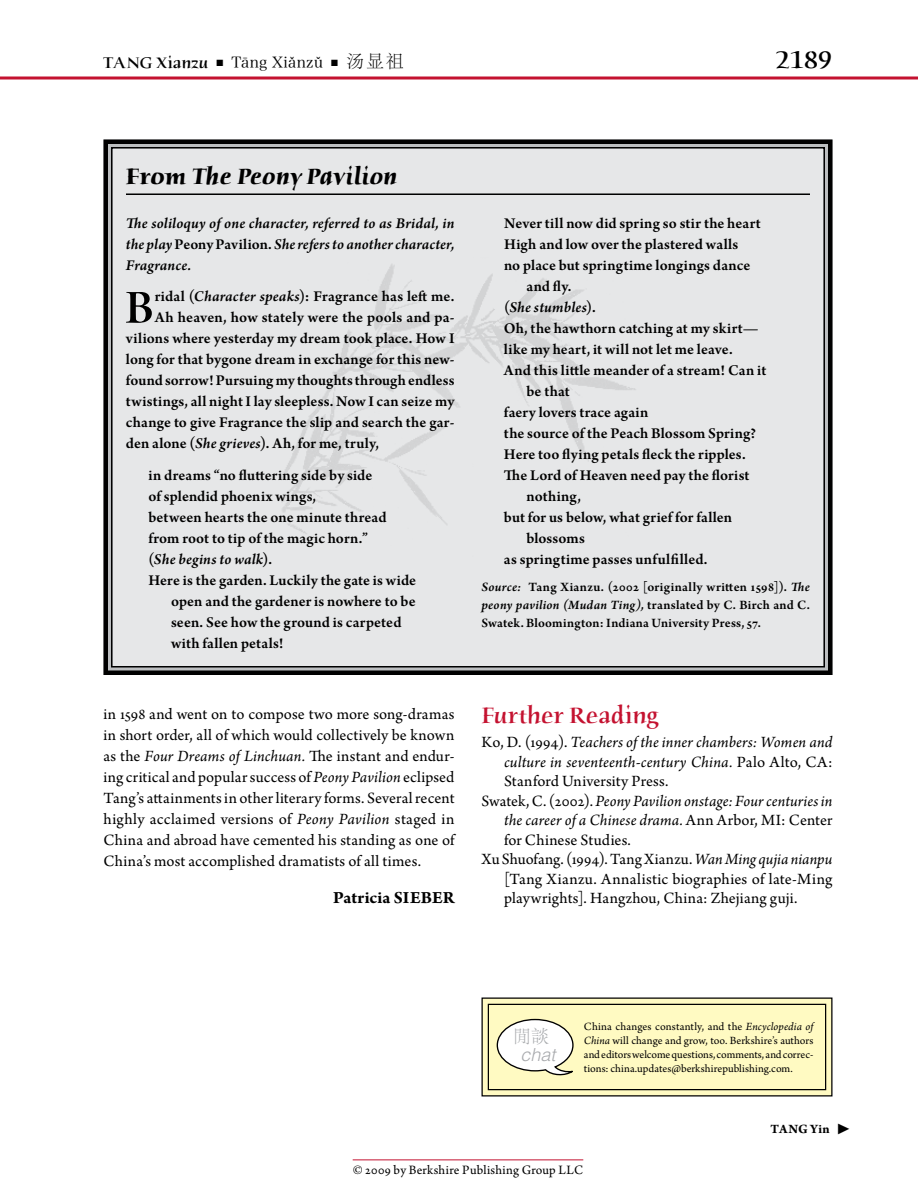
<style>
.page{position:relative;width:918px;height:1188px;background:#fff}
.page>*{position:absolute;margin:0;border:0;box-sizing:border-box;transform-origin:0 0}
.SidebarTextDrop{font:50.4px "Arno Pro Smbd Display";color:#000}
.t1{font:700 30px "Arno Pro";color:#000}
.Folio{font:500 25.5px "Humana Serif ITC Std";color:#000}
.SidebarTitle{font:italic 700 24px "Humana Serif ITC Std";color:#000}
.ReadingHead{font:500 24px "Humana Serif ITC Std";color:#c41230}
.Author{font:700 18px "Arno Pro";letter-spacing:.01em;color:#000}
.PermissionChatSmall{font:italic 300 18px/17.2px "Helvetica";color:#a7a9ac;text-align:center}
.TextKeep{font:16.5px/21px "Arno Pro";letter-spacing:.01em;color:#000;text-align:justify}
.ReadingText{font:italic 16.5px/19.5px "Arno Pro";letter-spacing:.01em;color:#000;text-align:justify}
.ReadingText-2{font:16.5px/19.5px "Arno Pro";letter-spacing:.015em;color:#000;text-align:justify}
.RunheadRecto{font:500 16.5px "Humana Serif ITC Std";letter-spacing:.01em;color:#000}
.SidebarPoemEpic{font:600 15.75px/21px "Arno Pro";letter-spacing:.005em;color:#000}
.SidebarTextDrop-2{font:600 15.75px "Arno Pro";letter-spacing:.01em;color:#000}
.SidebarIntro{font:italic 600 15.75px/21px "Arno Pro";letter-spacing:.01em;color:#000;text-align:justify}
.SidebarPoemEpic-2{font:italic 600 15.75px "Arno Pro";letter-spacing:.01em;color:#000}
.SidebarPoemEpicFirst{font:600 15.75px "Arno Pro";letter-spacing:.01em;color:#000}
.SidebarSource{font:600 13.5px/18px "Arno Pro";letter-spacing:.015em;color:#000;text-align:justify}
.PDFCopyright{font:13.5px "Arno Pro";letter-spacing:.02em;color:#000}
.t2{font:700 13.5px "Arno Pro";letter-spacing:.03em;color:#000}
.PermissionTextSmall{font:11.7px/14.2px "Arno Pro";color:#000;text-align:justify}
.s1{font-family:"Hira Min Pro N W3";font-weight:400;font-size:15px}
.s2{font-family:"Adobe Song Std";font-weight:300;font-size:18px}
.s3{font-style:normal}
.s4{font-style:italic}
.s5{font-family:"Adobe Song Std";font-style:normal}
</style>
<div class="page">
<svg style="left:0;top:76px;width:918px;height:4px;background:#d24d63"></svg>
<hr style="left:353px;top:1160px;width:230px;height:1px;background:#c41230">
<svg style="left:103px;top:139px;width:730px;height:536px;background:#dbdcdd"></svg>
<hr style="left:126px;top:193px;width:684px;height:2px;background:#000">
<svg style="left:481px;top:997px;width:352px;height:100px;background:#e8e4b6"></svg>
<p class="RunheadRecto" style="left:104px;top:53px;width:302px">TANG Xianzu ■ <span class="s1">Tāng Xiǎnzǔ</span> ■ <span class="s2">汤显祖</span></p>
<p class="Folio" style="left:775px;top:45px;width:59px">2189</p>
<p class="SidebarTitle" style="left:126px;top:163px;width:273px"><span class="s3">From</span> The Peony Pavilion</p>
<p class="SidebarIntro" style="left:126px;top:213px;width:330px">The soliloquy of one character, referred to as Bridal, in the play <span class="s3">Peony Pavilion.</span> She refers to another character, Fragrance.</p>
<p class="SidebarTextDrop" style="left:125px;top:280px;width:30px">B</p>
<p class="SidebarTextDrop-2" style="left:155px;top:288px;width:301px">ridal (<span class="s4">Character speaks</span>): Fragrance has left me.</p>
<p class="SidebarTextDrop-2" style="left:155px;top:309px;width:301px">Ah heaven, how stately were the pools and pa-</p>
<p class="SidebarTextDrop-2" style="left:126px;top:330px;width:330px">vilions where yesterday my dream took place. How I</p>
<p class="SidebarTextDrop-2" style="left:126px;top:351px;width:330px">long for that bygone dream in exchange for this new-</p>
<p class="SidebarTextDrop-2" style="left:126px;top:372px;width:330px">found sorrow! Pursuing my thoughts through endless</p>
<p class="SidebarTextDrop-2" style="left:126px;top:393px;width:330px">twistings, all night I lay sleepless. Now I can seize my</p>
<p class="SidebarTextDrop-2" style="left:126px;top:414px;width:330px">change to give Fragrance the slip and search the gar-</p>
<p class="SidebarTextDrop-2" style="left:126px;top:435px;width:255px">den alone (<span class="s4">She grieves</span>). Ah, for me, truly,</p>
<p class="SidebarPoemEpicFirst" style="left:149px;top:466px;width:225px">in dreams “no fluttering side by side</p>
<p class="SidebarPoemEpic" style="left:149px;top:487px;width:169px">of splendid phoenix wings,</p>
<p class="SidebarPoemEpic" style="left:149px;top:508px;width:240px">between hearts the one minute thread</p>
<p class="SidebarPoemEpic" style="left:149px;top:529px;width:221px">from root to tip of the magic horn.”</p>
<p class="SidebarPoemEpic-2" style="left:149px;top:550px;width:125px"><span class="s3">(</span>She begins to walk<span class="s3">).</span></p>
<p class="SidebarPoemEpic" style="left:171px;top:571px;width:247px;text-indent:-23px">Here is the garden. Luckily the gate is wide open and the gardener is nowhere to be seen. See how the ground is carpeted with fallen petals!</p>
<p class="TextKeep" style="left:104px;top:704px;width:353px">in 1598 and went on to compose two more song-dramas in short order, all of which would collectively be known as the <span class="s4">Four Dreams of Linchuan.</span> The instant and endur&shy;ing critical and popular success of <span class="s4">Peony Pavilion</span> eclipsed Tang’s attainments in other literary forms. Several recent highly acclaimed versions of <span class="s4">Peony Pavilion</span> staged in China and abroad have cemented his standing as one of China’s most accomplished dramatists of all times.</p>
<p class="Author" style="left:333px;top:888px;width:123px">Patricia SIEBER</p>
<p class="SidebarPoemEpic" style="left:504px;top:214px;width:258px">Never till now did spring so stir the heart</p>
<p class="SidebarPoemEpic" style="left:504px;top:235px;width:236px">High and low over the plastered walls</p>
<p class="SidebarPoemEpic" style="left:527px;top:256px;width:225px;text-indent:-23px">no place but springtime longings dance and fly.</p>
<p class="SidebarPoemEpic-2" style="left:504px;top:298px;width:93px"><span class="s3">(</span>She stumbles<span class="s3">).</span></p>
<p class="SidebarPoemEpic" style="left:504px;top:319px;width:256px">Oh, the hawthorn catching at my skirt—</p>
<p class="SidebarPoemEpic" style="left:504px;top:340px;width:230px">like my heart, it will not let me leave.</p>
<p class="SidebarPoemEpic" style="left:527px;top:361px;width:241px;text-indent:-23px">And this little meander of a stream! Can it be that</p>
<p class="SidebarPoemEpic" style="left:504px;top:403px;width:146px">faery lovers trace again</p>
<p class="SidebarPoemEpic" style="left:504px;top:424px;width:254px">the source of the Peach Blossom Spring?</p>
<p class="SidebarPoemEpic" style="left:504px;top:445px;width:243px">Here too flying petals fleck the ripples.</p>
<p class="SidebarPoemEpic" style="left:527px;top:466px;width:225px;text-indent:-23px">The Lord of Heaven need pay the florist nothing,</p>
<p class="SidebarPoemEpic" style="left:527px;top:508px;width:207px;text-indent:-23px">but for us below, what grief for fallen blossoms</p>
<p class="SidebarPoemEpic" style="left:504px;top:550px;width:205px">as springtime passes unfulfilled.</p>
<p class="SidebarSource" style="left:481px;top:579px;width:330px"><span class="s4">Source:</span> Tang Xianzu. (2002 [originally written 1598]). <span class="s4">The peony pavilion (Mudan Ting),</span> translated by C. Birch and C.<br>Swatek. Bloomington: Indiana University Press, 57.</p>
<p class="ReadingHead" style="left:482px;top:702px;width:178px">Further Reading</p>
<p class="ReadingText" style="left:504px;top:734px;width:330px;text-indent:-22px"><span class="s3">Ko, D. (1994).</span> Teachers of the inner chambers: Women and culture in seventeenth--century China. <span class="s3">Palo Alto, CA:<br>Stanford University Press.</span></p>
<p class="ReadingText" style="left:504px;top:792px;width:330px;text-indent:-22px"><span class="s3">Swatek, C. (2002).</span> Peony Pavilion onstage: Four centuries in the career of a Chinese drama. <span class="s3">Ann Arbor, MI: Center for Chinese Studies.</span></p>
<p class="ReadingText-2" style="left:504px;top:851px;width:330px;text-indent:-22px">Xu Shuofang. (1994). Tang Xianzu. <span class="s4">Wan Ming qujia nianpu </span>[Tang Xianzu. Annalistic biographies of late--Ming playwrights]. Hangzhou, China: Zhejiang guji.</p>
<p class="PermissionChatSmall" style="left:513px;top:1028px;width:44px"><span class="s5">閒談</span>chat</p>
<p class="PermissionTextSmall" style="left:584px;top:1020px;width:231px">China changes constantly, and the <span class="s4">Encyclopedia of China</span> will change and grow, too. Berkshire’s authors and editors welcome questions, comments, and correc&shy;tions: china.updates@berkshirepublishing.com.</p>
<p class="t2" style="left:770px;top:1121px;width:61px">TANG Yin</p>
<p class="t1" style="left:837px;top:1109px;width:15px">▶</p>
<p class="PDFCopyright" style="left:353px;top:1162px;width:232px">© 2009 by Berkshire Publishing Group LLC</p>
</div>
